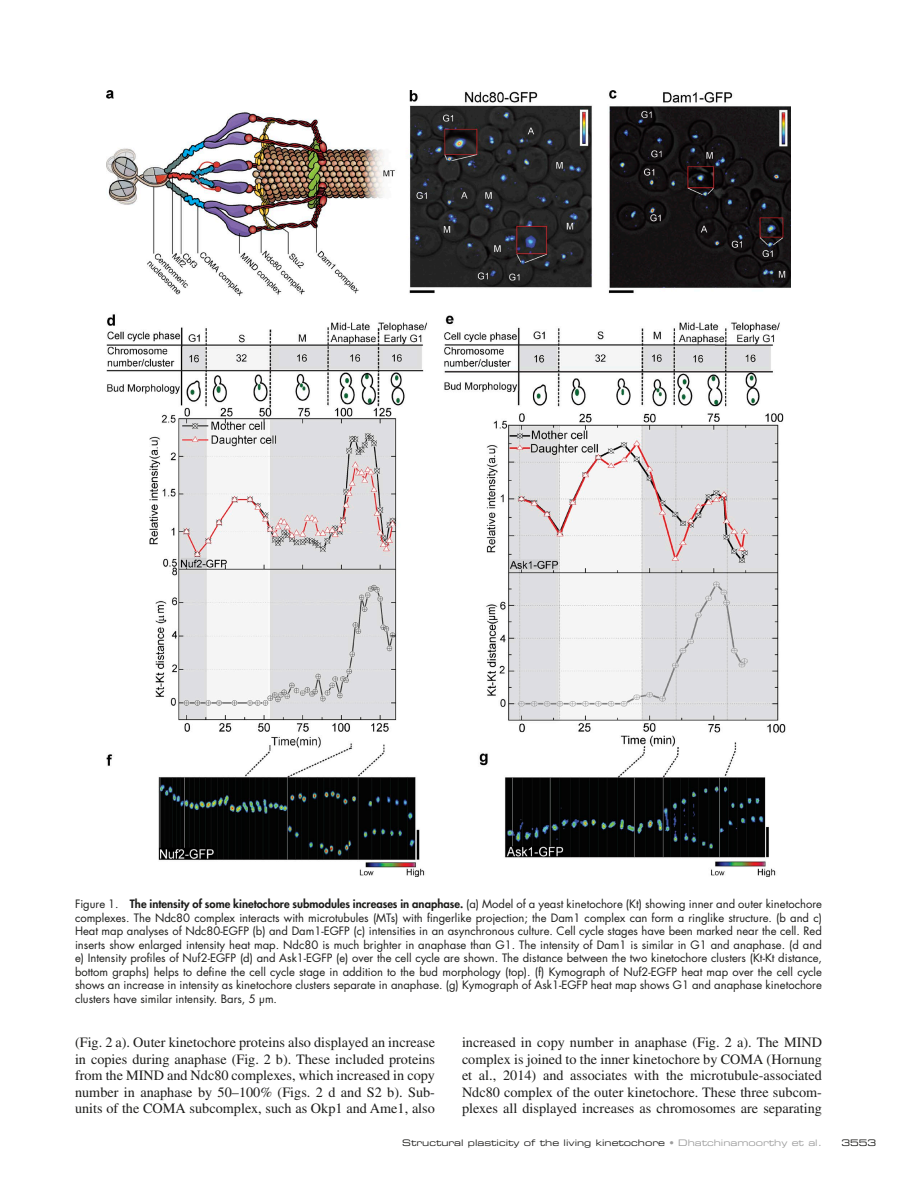
<style>
.page{position:relative;width:918px;height:1188px;background:#fff}
.page>*{position:absolute;margin:0;border:0;box-sizing:border-box;transform-origin:0 0}
.t1{font:14.25px/16.5px "Times LT Std";color:#1d1d1b;text-align:justify}
.t2{font:11.25px/13.5px "Futura Std";color:#1d1d1b;text-align:justify}
.t3{font:9px "Eurostile LT Std Ex 2";color:#1d1d1b}
.s1{font-weight:800}
.s2{color:#9d9d9d}
</style>
<div class="page">
<img style="left:106px;top:90px;width:684px;height:787px">
<p class="t2" style="left:75px;top:897px;width:749px">Figure 1. <span class="s1">The intensity of some kinetochore submodules increases in anaphase.</span> (a) Model of a yeast kinetochore (Kt) showing inner and outer kinetochore complexes. The Ndc80 complex interacts with microtubules (MTs) with fingerlike projection; the Dam1 complex can form a ringlike structure. (b and c)<br>Heat map analyses of Ndc80-EGFP (b) and Dam1-EGFP (c) intensities in an asynchronous culture. Cell cycle stages have been marked near the cell. Red inserts show enlarged intensity heat map. Ndc80 is much brighter in anaphase than G1. The intensity of Dam1 is similar in G1 and anaphase. (d and e) Intensity profiles of Nuf2-EGFP (d) and Ask1-EGFP (e) over the cell cycle are shown. The distance between the two kinetochore clusters (Kt-Kt distance, bottom graphs) helps to define the cell cycle stage in addition to the bud morphology (top). (f) Kymograph of Nuf2-EGFP heat map over the cell cycle shows an increase in intensity as kinetochore clusters separate in anaphase. (g) Kymograph of Ask1-EGFP heat map shows G1 and anaphase kinetochore clusters have similar intensity. Bars, 5 µm.</p>
<p class="t1" style="left:75px;top:1034px;width:362px">(Fig. 2 a). Outer kinetochore proteins also displayed an increase in copies during anaphase (Fig. 2 b). These included proteins from the MIND and Ndc80 complexes, which increased in copy number in anaphase by 50–100% (Figs. 2 d and S2 b). Sub&shy;units of the COMA subcomplex, such as Okp1 and Ame1, also</p>
<p class="t1" style="left:462px;top:1034px;width:362px">increased in copy number in anaphase (Fig. 2 a). The MIND complex is joined to the inner kinetochore by COMA (Hornung et al., 2014) and associates with the microtubule-associated Ndc80 complex of the outer kinetochore. These three subcom&shy;plexes all displayed increases as chromosomes are separating</p>
<p class="t3" style="left:402px;top:1136px;width:421px">Structural plasticity of the living kinetochore <span class="s2">• Dhatchinamoorthy et al.</span></p>
<p class="t3" style="left:841px;top:1136px;width:36px">3553</p>
</div>
